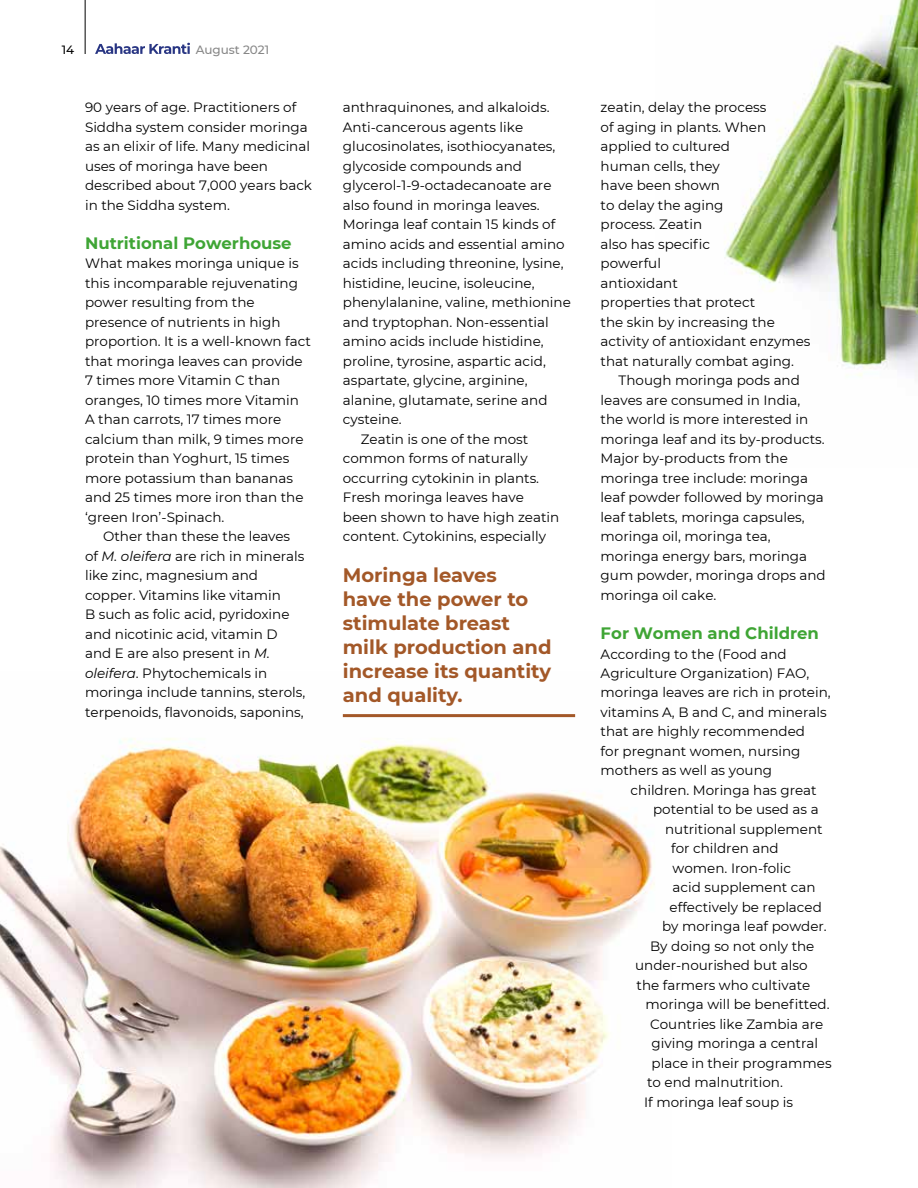
<style>
.page{position:relative;width:918px;height:1188px;background:#fff}
.page>*{position:absolute;margin:0;border:0;box-sizing:border-box;transform-origin:0 0}
.t1{font:700 19.5px/24px "Montserrat";color:#a35828}
.t2{font:700 16.5px "Montserrat";color:#3fa535}
.t3{font:13.5px/19.5px "Montserrat";color:#000}
.t4{font:500 12px "Montserrat";color:#878787}
.t5{font:500 12px "Montserrat";color:#000}
.s1{font-style:italic}
</style>
<div class="page">
<img style="left:0;top:714px;width:655px;height:474px">
<hr style="left:85px;top:0;width:1px;height:54px;background:#000">
<svg style="left:95px;top:43px;width:95px;height:11px"></svg>
<hr style="left:343px;top:714px;width:232px;height:3px;background:#a35828">
<img style="left:727px;top:0;width:191px;height:365px">
<p class="t5" style="left:62px;top:41px;width:14px">14</p>
<p class="t4" style="left:196px;top:41px;width:75px">August 2021</p>
<p class="t3" style="left:85px;top:97px;width:229px">90 years of age. Practitioners of<br>Siddha system consider moringa as an elixir of life. Many medicinal uses of moringa have been described about 7,000 years back in the Siddha system.</p>
<p class="t2" style="left:85px;top:231px;width:208px">Nutritional Powerhouse</p>
<p class="t3" style="left:85px;top:253px;width:215px">What makes moringa unique is</p>
<p class="t3" style="left:85px;top:273px;width:214px">this incomparable rejuvenating</p>
<p class="t3" style="left:85px;top:292px;width:171px">power resulting from the</p>
<p class="t3" style="left:85px;top:312px;width:197px">presence of nutrients in high</p>
<p class="t3" style="left:85px;top:331px;width:227px">proportion. It is a well-known fact</p>
<p class="t3" style="left:85px;top:351px;width:219px">that moringa leaves can provide</p>
<p class="t3" style="left:85px;top:370px;width:197px">7 times more Vitamin C than</p>
<p class="t3" style="left:85px;top:390px;width:215px">oranges, 10 times more Vitamin</p>
<p class="t3" style="left:85px;top:409px;width:198px">A than carrots, 17 times more</p>
<p class="t3" style="left:85px;top:429px;width:220px">calcium than milk, 9 times more</p>
<p class="t3" style="left:85px;top:448px;width:206px">protein than Yoghurt, 15 times</p>
<p class="t3" style="left:85px;top:468px;width:209px">more potassium than bananas</p>
<p class="t3" style="left:85px;top:487px;width:220px">and 25 times more iron than the</p>
<p class="t3" style="left:85px;top:507px;width:141px">‘green Iron’-Spinach.</p>
<p class="t3" style="left:103px;top:526px;width:189px">Other than these the leaves</p>
<p class="t3" style="left:85px;top:546px;width:221px">of <span class="s1">M. oleifera</span> are rich in minerals</p>
<p class="t3" style="left:85px;top:565px;width:175px">like zinc, magnesium and</p>
<p class="t3" style="left:85px;top:585px;width:197px">copper. Vitamins like vitamin</p>
<p class="t3" style="left:85px;top:604px;width:206px">B such as folic acid, pyridoxine</p>
<p class="t3" style="left:85px;top:624px;width:194px">and nicotinic acid, vitamin D</p>
<p class="t3" style="left:85px;top:643px;width:187px">and E are also present in <span class="s1">M.</span></p>
<p class="t3" style="left:85px;top:663px;width:184px"><span class="s1">oleifera</span>. Phytochemicals in</p>
<p class="t3" style="left:85px;top:682px;width:222px">moringa include tannins, sterols,</p>
<p class="t3" style="left:85px;top:702px;width:220px">terpenoids, flavonoids, saponins,</p>
<p class="t3" style="left:343px;top:97px;width:208px">anthraquinones, and alkaloids.</p>
<p class="t3" style="left:343px;top:117px;width:182px">Anti-cancerous agents like</p>
<p class="t3" style="left:343px;top:136px;width:214px">glucosinolates, isothiocyanates,</p>
<p class="t3" style="left:343px;top:156px;width:181px">glycoside compounds and</p>
<p class="t3" style="left:343px;top:175px;width:210px">glycerol-1-9-octadecanoate are</p>
<p class="t3" style="left:343px;top:195px;width:198px">also found in moringa leaves.</p>
<p class="t3" style="left:343px;top:214px;width:214px">Moringa leaf contain 15 kinds of</p>
<p class="t3" style="left:343px;top:234px;width:223px">amino acids and essential amino</p>
<p class="t3" style="left:343px;top:253px;width:222px">acids including threonine, lysine,</p>
<p class="t3" style="left:343px;top:273px;width:193px">histidine, leucine, isoleucine,</p>
<p class="t3" style="left:343px;top:292px;width:230px">phenylalanine, valine, methionine</p>
<p class="t3" style="left:343px;top:312px;width:207px">and tryptophan. Non-essential</p>
<p class="t3" style="left:343px;top:331px;width:202px">amino acids include histidine,</p>
<p class="t3" style="left:343px;top:351px;width:205px">proline, tyrosine, aspartic acid,</p>
<p class="t3" style="left:343px;top:370px;width:186px">aspartate, glycine, arginine,</p>
<p class="t3" style="left:343px;top:390px;width:206px">alanine, glutamate, serine and</p>
<p class="t3" style="left:343px;top:409px;width:60px">cysteine.</p>
<p class="t3" style="left:361px;top:429px;width:169px">Zeatin is one of the most</p>
<p class="t3" style="left:343px;top:448px;width:186px">common forms of naturally</p>
<p class="t3" style="left:343px;top:468px;width:198px">occurring cytokinin in plants.</p>
<p class="t3" style="left:343px;top:487px;width:183px">Fresh moringa leaves have</p>
<p class="t3" style="left:343px;top:507px;width:218px">been shown to have high zeatin</p>
<p class="t3" style="left:343px;top:526px;width:205px">content. Cytokinins, especially</p>
<h1 class="t1" style="left:343px;top:562px;width:210px">Moringa leaves<br>have the power to stimulate breast milk production and increase its quantity and quality.</h1>
<p class="t3" style="left:601px;top:97px;width:211px">zeatin, delay the process<br>of aging in plants. When applied to cultured<br>human cells, they<br>have been shown<br>to delay the aging<br>process. Zeatin<br>also has specific<br>powerful<br>antioxidant<br>properties that protect<br>the skin by increasing the activity of antioxidant enzymes that naturally combat aging.</p>
<p class="t3" style="left:601px;top:370px;width:227px;text-indent:18px">Though moringa pods and leaves are consumed in India, the world is more interested in moringa leaf and its by-products.<br>Major by-products from the moringa tree include: moringa leaf powder followed by moringa leaf tablets, moringa capsules, moringa oil, moringa tea, moringa energy bars, moringa gum powder, moringa drops and moringa oil cake.</p>
<p class="t2" style="left:601px;top:621px;width:220px">For Women and Children</p>
<p class="t3" style="left:601px;top:643px;width:232px">According to the (Food and<br>Agriculture Organization) FAO, moringa leaves are rich in protein, vitamins A, B and C, and minerals that are highly recommended<br>for pregnant women, nursing mothers as well as young</p>
<p class="t3" style="left:631px;top:780px;width:188px">children. Moringa has great</p>
<p class="t3" style="left:653px;top:799px;width:167px">potential to be used as a</p>
<p class="t3" style="left:665px;top:819px;width:159px">nutritional supplement</p>
<p class="t3" style="left:671px;top:838px;width:109px">for children and</p>
<p class="t3" style="left:673px;top:858px;width:120px">women. Iron-folic</p>
<p class="t3" style="left:673px;top:877px;width:145px">acid supplement can</p>
<p class="t3" style="left:670px;top:897px;width:154px">effectively be replaced</p>
<p class="t3" style="left:662px;top:916px;width:166px">by moringa leaf powder.</p>
<p class="t3" style="left:650px;top:936px;width:166px">By doing so not only the</p>
<p class="t3" style="left:635px;top:955px;width:174px">under-nourished but also</p>
<p class="t3" style="left:637px;top:975px;width:175px">the farmers who cultivate</p>
<p class="t3" style="left:646px;top:994px;width:185px">moringa will be benefitted.</p>
<p class="t3" style="left:650px;top:1014px;width:175px">Countries like Zambia are</p>
<p class="t3" style="left:652px;top:1033px;width:168px">giving moringa a central</p>
<p class="t3" style="left:652px;top:1053px;width:182px">place in their programmes</p>
<p class="t3" style="left:647px;top:1072px;width:137px">to end malnutrition.</p>
<p class="t3" style="left:644px;top:1092px;width:150px">If moringa leaf soup is</p>
</div>
